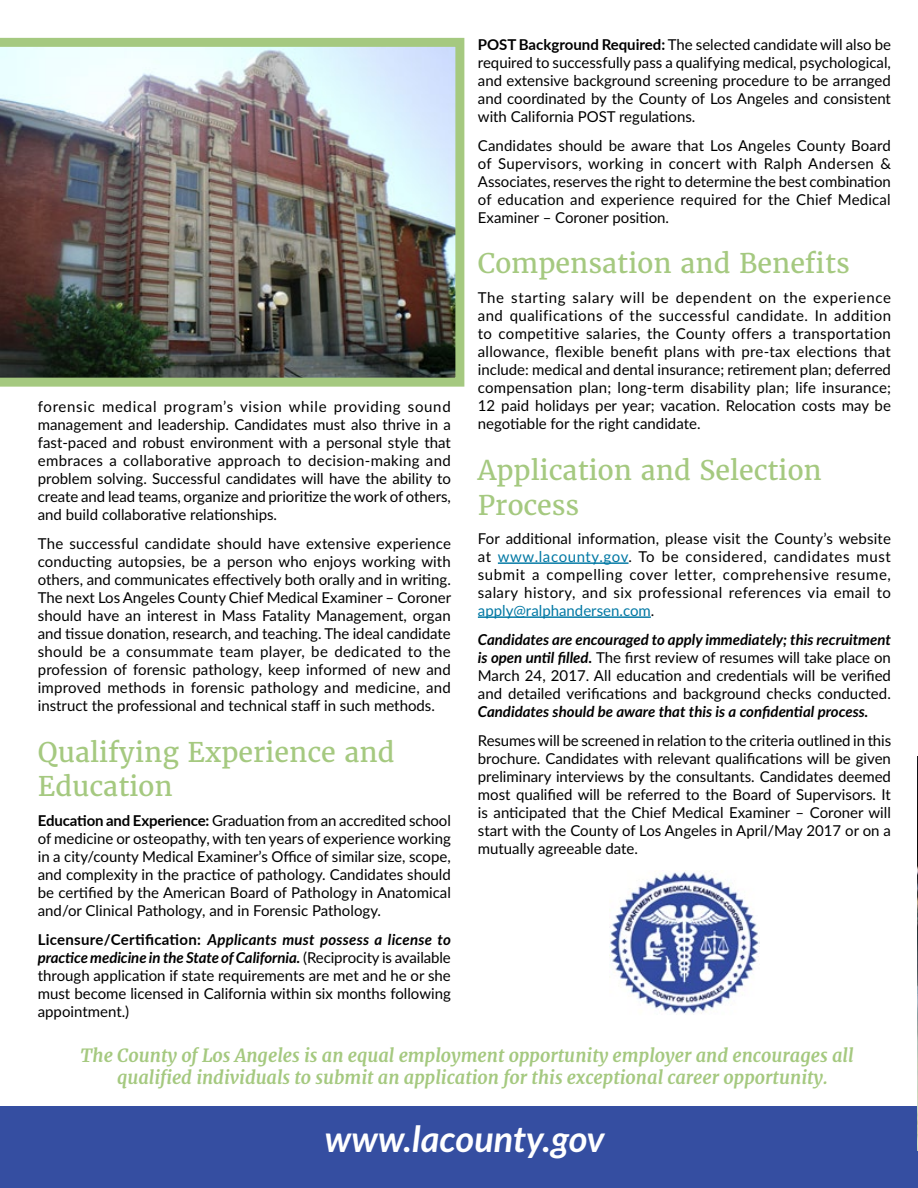
<style>
.page{position:relative;width:918px;height:1188px;background:#fff}
.page>*{position:absolute;margin:0;border:0;box-sizing:border-box;transform-origin:0 0}
.t1{font:italic 700 36px "Lato";color:#fff}
.t2{font:27px/34.5px "Merriweather";color:#a5c980}
.t3{font:italic 700 18px/21.6px "Merriweather";color:#a5c980;text-align:center}
.t4{font:15px/18px "Lato";color:#000;text-align:justify}
.t5{font:italic 700 15px "Lato";color:#000}
.s1{font-weight:700}
.s2{font-weight:700;font-style:italic}
.s3{color:#0078a4}
</style>
<div class="page">
<img style="left:0;top:38px;width:464px;height:349px">
<div style="left:0;top:1107px;width:918px;height:81px;background:#354ea1"></div>
<img style="left:917px;top:756px;width:1px;height:374px">
<hr style="left:498px;top:562px;width:131px;height:2px;background:#0078a4">
<hr style="left:478px;top:616px;width:173px;height:2px;background:#0078a4">
<img style="left:610px;top:872px;width:149px;height:142px">
<p class="t4" style="left:38px;top:397px;width:415px">forensic medical program’s vision while providing sound management and leadership. Candidates must also thrive in a fast-paced and robust environment with a personal style that embraces a collaborative approach to decision-making and problem solving. Successful candidates will have the ability to create and lead teams, organize and prioritize the work of others, and build collaborative relationships.</p>
<p class="t4" style="left:38px;top:534px;width:415px">The successful candidate should have extensive experience conducting autopsies, be a person who enjoys working with others, and communicates effectively both orally and in writing.<br>The next Los Angeles County Chief Medical Examiner – Coroner should have an interest in Mass Fatality Management, organ and tissue donation, research, and teaching. The ideal candidate should be a consummate team player, be dedicated to the profession of forensic pathology, keep informed of new and improved methods in forensic pathology and medicine, and instruct the professional and technical staff in such methods.</p>
<h2 class="t2" style="left:38px;top:735px;width:358px">Qualifying Experience and<br>Education</h2>
<p class="t4" style="left:38px;top:811px;width:415px"><span class="s1">Education and Experience:</span> Graduation from an accredited school of medicine or osteopathy, with ten years of experience working in a city/county Medical Examiner’s Office of similar size, scope, and complexity in the practice of pathology. Candidates should be certified by the American Board of Pathology in Anatomical and/or Clinical Pathology, and in Forensic Pathology.</p>
<p class="t4" style="left:38px;top:930px;width:415px"><span class="s1">Licensure/Certification:</span> <span class="s2">Applicants must possess a license to practice medicine in the State of California.</span> (Reciprocity is available through application if state requirements are met and he or she must become licensed in California within six months following appointment.)</p>
<p class="t4" style="left:478px;top:35px;width:415px"><span class="s1">POST Background Required:</span> The selected candidate will also be required to successfully pass a qualifying medical, psychological, and extensive background screening procedure to be arranged and coordinated by the County of Los Angeles and consistent with California POST regulations.</p>
<p class="t4" style="left:478px;top:136px;width:415px">Candidates should be aware that Los Angeles County Board of Supervisors, working in concert with Ralph Andersen &amp; Associates, reserves the right to determine the best combination of education and experience required for the Chief Medical Examiner – Coroner position.</p>
<h2 class="t2" style="left:478px;top:247px;width:374px">Compensation and Benefits</h2>
<p class="t4" style="left:478px;top:288px;width:415px">The starting salary will be dependent on the experience and qualifications of the successful candidate. In addition to competitive salaries, the County offers a transportation allowance, flexible benefit plans with pre-tax elections that include: medical and dental insurance; retirement plan; deferred compensation plan; long-term disability plan; life insurance; 12 paid holidays per year; vacation. Relocation costs may be negotiable for the right candidate.</p>
<h2 class="t2" style="left:478px;top:453px;width:345px">Application and Selection<br>Process</h2>
<p class="t4" style="left:478px;top:529px;width:415px">For additional information, please visit the County’s website at <span class="s3">www.lacounty.gov</span>. To be considered, candidates must submit a compelling cover letter, comprehensive resume, salary history, and six professional references via email to <span class="s3">apply@ralphandersen.com</span>.</p>
<p class="t4" style="left:478px;top:630px;width:415px"><span class="s2">Candidates are encouraged to apply immediately; this recruitment is open until filled.</span> The first review of resumes will take place on March 24, 2017. All education and credentials will be verified and detailed verifications and background checks conducted.</p>
<p class="t5" style="left:478px;top:701px;width:392px">Candidates should be aware that this is a confidential process.</p>
<p class="t4" style="left:478px;top:731px;width:415px">Resumes will be screened in relation to the criteria outlined in this brochure. Candidates with relevant qualifications will be given preliminary interviews by the consultants. Candidates deemed most qualified will be referred to the Board of Supervisors. It is anticipated that the Chief Medical Examiner – Coroner will start with the County of Los Angeles in April/May 2017 or on a mutually agreeable date.</p>
<p class="t3" style="left:81px;top:1045px;width:774px">The County of Los Angeles is an equal employment opportunity employer and encourages all qualified individuals to submit an application for this exceptional career opportunity.</p>
<h1 class="t1" style="left:325px;top:1113px;width:281px">www.lacounty.gov</h1>
</div>
